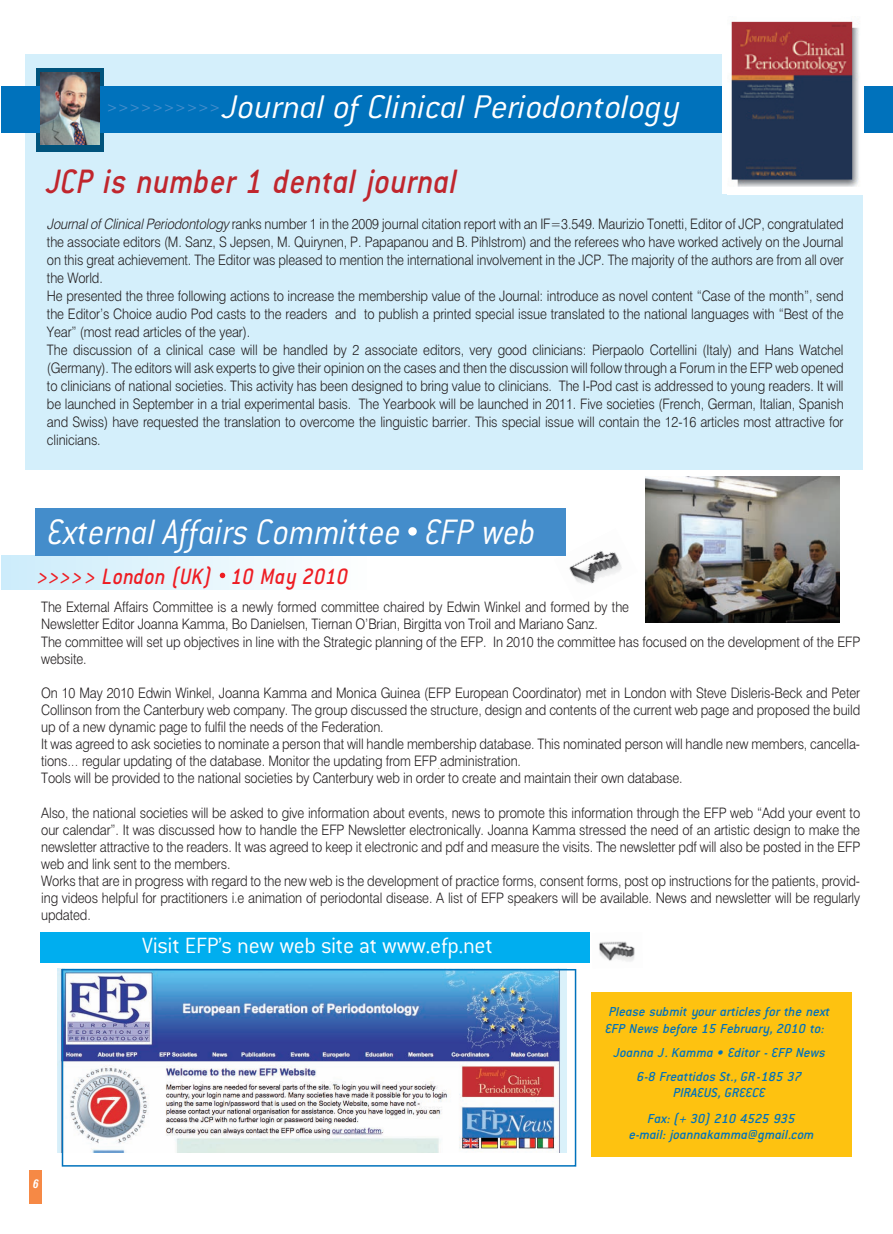
<style>
.page{position:relative;width:893px;height:1234px;background:#fff}
.page>*{position:absolute;margin:0;border:0;box-sizing:border-box;transform-origin:0 0}
.t1{font:italic 300 38.85px "CF Candoit";color:#fff;scale:.9 1}
.t2{font:italic 500 37.05px "CF Candoit";letter-spacing:.01em;color:#c0262d;scale:.9 1}
.t3{font:italic 300 36px "CF Candoit";color:#fff}
.t4{font:italic 500 24.3px "CF Candoit";letter-spacing:.01em;color:#ee1d23;scale:.9 1}
.t5{font:300 24.15px "CF Candoit";letter-spacing:-.015em;color:#fff}
.t6{font:300 14.25px/17.1px "UB Helvetica";letter-spacing:-.01em;color:#231f20;scale:.9 1}
.t7{font:italic 500 14.25px/16.5px "CF Candoit";color:#0072bc;text-align:center}
.t8{font:13.5px "UB Helvetica";color:#458dcb}
.t9{font:italic 12px "UB Helvetica Cond Bold";color:#fff}
.s1{font-family:"UB Helvetica Light Italic";font-weight:400}
</style>
<div class="page">
<img style="left:554px;top:528px;width:68px;height:56px">
<img style="left:599px;top:941px;width:36px;height:21px">
<div style="left:40px;top:931px;width:549px;height:31px;background:#00aeef"></div>
<div style="left:591px;top:992px;width:260px;height:164px;background:#fec210"></div>
<div style="left:29px;top:1169px;width:12px;height:33px;background:#f68945"></div>
<div style="left:25px;top:54px;width:838px;height:416px;background:#d4effb"></div>
<div style="left:37px;top:69px;width:67px;height:83px;background:#00537c"></div>
<div style="left:2px;top:86px;width:891px;height:47px;background:#0072bc"></div>
<img style="left:41px;top:72px;width:59px;height:73px">
<div style="left:722px;top:0;width:141px;height:193px;background:#fff"></div>
<img style="left:727px;top:19px;width:136px;height:176px">
<div style="left:1px;top:555px;width:370px;height:34px;background:linear-gradient(to right,#ccecfa,#fefefe)"></div>
<div style="left:35px;top:508px;width:530px;height:47px;background:#448dcb"></div>
<img style="left:645px;top:476px;width:194px;height:146px">
<div style="left:408px;top:527px;width:9px;height:8px;background:#fff;border-radius:50%"></div>
<svg style="left:220px;top:572px;width:5px;height:6px"></svg>
<img style="left:62px;top:968px;width:514px;height:198px">
<p class="t8" style="left:106px;top:99px;width:116px">&gt;&gt;&gt;&gt;&gt;&gt;&gt;&gt;&gt;&gt;</p>
<h3 class="t3" style="left:223px;top:89px;width:458px">Journal of Clinical Periodontology</h3>
<h2 class="t2" style="left:47px;top:162px;width:458px">JCP is number 1 dental journal</h2>
<p class="t6" style="left:47px;top:214px;width:887px;line-height:18px"><span class="s1">Journal of Clinical Periodontology</span> ranks number 1 in the 2009 journal citation report with an IF=3.549. Maurizio Tonetti, Editor of JCP, congratulated the associate editors (M. Sanz, S Jepsen, M. Quirynen, P. Papapanou and B. Pihlstrom) and the referees who have worked actively on the Journal on this great achievement. The Editor was pleased to mention the international involvement in the JCP. The majority of the authors are from all over the World.<br>He presented the three following actions to increase the membership value of the Journal: introduce as novel content “Case of the month”, send the Editor’s Choice audio Pod casts to the readers and to publish a printed special issue translated to the national languages with “Best of the Year” (most read articles of the year).<br>The discussion of a clinical case will be handled by 2 associate editors, very good clinicians: Pierpaolo Cortellini (Italy) and Hans Watchel (Germany). The editors will ask experts to give their opinion on the cases and then the discussion will follow through a Forum in the EFP web opened to clinicians of national societies. This activity has been designed to bring value to clinicians. The I-Pod cast is addressed to young readers. It will be launched in September in a trial experimental basis. The Yearbook will be launched in 2011. Five societies (French, German, Italian, Spanish and Swiss) have requested the translation to overcome the linguistic barrier. This special issue will contain the 12-16 articles most attractive for clinicians.</p>
<h1 class="t1" style="left:48px;top:512px;width:544px">External Affairs Committee EFP web</h1>
<h3 class="t4" style="left:37px;top:564px;width:348px">&gt;&gt;&gt;&gt;&gt; London (UK) 10 May 2010</h3>
<p class="t6" style="left:41px;top:598px;width:911px">The External Affairs Committee is a newly formed committee chaired by Edwin Winkel and formed by the<br>Newsletter Editor Joanna Kamma, Bo Danielsen, Tiernan O’Brian, Birgitta von Troil and Mariano Sanz.<br>The committee will set up objectives in line with the Strategic planning of the EFP. In 2010 the committee has focused on the development of the EFP website.</p>
<p class="t6" style="left:41px;top:684px;width:911px">On 10 May 2010 Edwin Winkel, Joanna Kamma and Monica Guinea (EFP European Coordinator) met in London with Steve Disleris-Beck and Peter Collinson from the Canterbury web company. The group discussed the structure, design and contents of the current web page and proposed the build up of a new dynamic page to fulfil the needs of the Federation.<br>It was agreed to ask societies to nominate a person that will handle membership database. This nominated person will handle new members, cancella&shy;tions… regular updating of the database. Monitor the updating from EFP administration.<br>Tools will be provided to the national societies by Canterbury web in order to create and maintain their own database.</p>
<p class="t6" style="left:41px;top:803px;width:912px">Also, the national societies will be asked to give information about events, news to promote this information through the EFP web “Add your event to our calendar”. It was discussed how to handle the EFP Newsletter electronically. Joanna Kamma stressed the need of an artistic design to make the newsletter attractive to the readers. It was agreed to keep it electronic and pdf and measure the visits. The newsletter pdf will also be posted in the EFP web and link sent to the members.<br>Works that are in progress with regard to the new web is the development of practice forms, consent forms, post op instructions for the patients, provid&shy;ing videos helpful for practitioners i.e animation of periodontal disease. A list of EFP speakers will be available. News and newsletter will be regularly updated.</p>
<h3 class="t5" style="left:142px;top:933px;width:352px">Visit EFP’s new web site at www.efp.net</h3>
<p class="t9" style="left:33px;top:1176px;width:7px">6</p>
<p class="t7" style="left:605px;top:1003px;width:226px;text-align:left">Please submit your articles for the next<br>EFP News before 15 February, 2010 to:</p>
<p class="t7" style="left:614px;top:1040px;width:213px;line-height:24px">Joanna J. Kamma ñ Editor - EFP News<br>6-8 Freattidos St., GR-185 37</p>
<p class="t7" style="left:648px;top:1080px;width:149px;line-height:25.5px">PIRAEUS, GREECE<br>Fax: (+ 30) 210 4525 935</p>
<p class="t7" style="left:629px;top:1126px;width:186px">e-mail: joannakamma@gmail.com</p>
</div>
